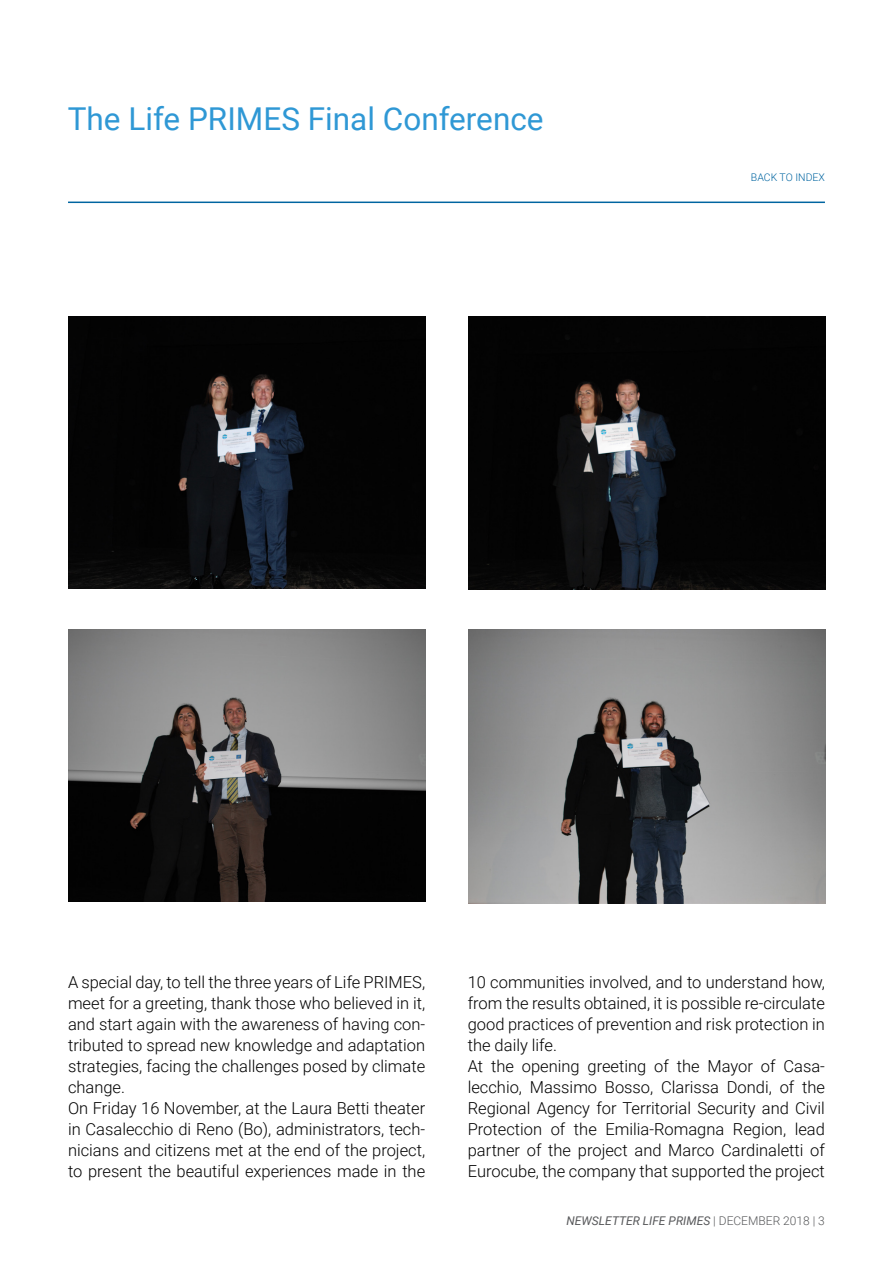
<style>
.page{position:relative;width:893px;height:1263px;background:#fff}
.page>*{position:absolute;margin:0;border:0;box-sizing:border-box;transform-origin:0 0}
.titoli{font:31.5px "Roboto";color:#2f98d5}
.Testo_articolo{font:300 16.5px/21px "Roboto";color:#000;text-align:justify}
.t1{font:italic 12px "Roboto";color:#57585a}
.Torna_all_indice{font:300 10.5px "Roboto";color:#0065a1}
.s1{font-weight:300;font-style:normal}
</style>
<div class="page">
<hr style="left:68px;top:202px;width:757px;height:1px;background:#0065a1">
<img style="left:69px;top:316px;width:357px;height:273px">
<img style="left:69px;top:629px;width:357px;height:273px">
<img style="left:468px;top:316px;width:358px;height:274px">
<img style="left:468px;top:629px;width:358px;height:274px">
<p class="titoli" style="left:68px;top:97px;width:477px">The Life PRIMES Final Conference</p>
<p class="Torna_all_indice" style="left:751px;top:170px;width:76px">BACK TO INDEX</p>
<p class="Testo_articolo" style="left:68px;top:971px;width:359px">A special day, to tell the three years of Life PRIMES, meet for a greeting, thank those who believed in it, and start again with the awareness of having con&shy;tributed to spread new knowledge and adaptation strategies, facing the challenges posed by climate change.</p>
<p class="Testo_articolo" style="left:68px;top:1097px;width:359px">On Friday 16 November, at the Laura Betti theater in Casalecchio di Reno (Bo), administrators, tech&shy;nicians and citizens met at the end of the project, to present the beautiful experiences made in the</p>
<p class="Testo_articolo" style="left:468px;top:971px;width:359px">10 communities involved, and to understand how, from the results obtained, it is possible re-circulate good practices of prevention and risk protection in the daily life.</p>
<p class="Testo_articolo" style="left:468px;top:1055px;width:359px">At the opening greeting of the Mayor of Casa&shy;lecchio, Massimo Bosso, Clarissa Dondi, of the Regional Agency for Territorial Security and Civil Protection of the Emilia-Romagna Region, lead partner of the project and Marco Cardinaletti of Eurocube, the company that supported the project</p>
<p class="t1" style="left:566px;top:1212px;width:260px">NEWSLETTER LIFE PRIMES <span class="s1">| DECEMBER 2018 | 3</span></p>
</div>
